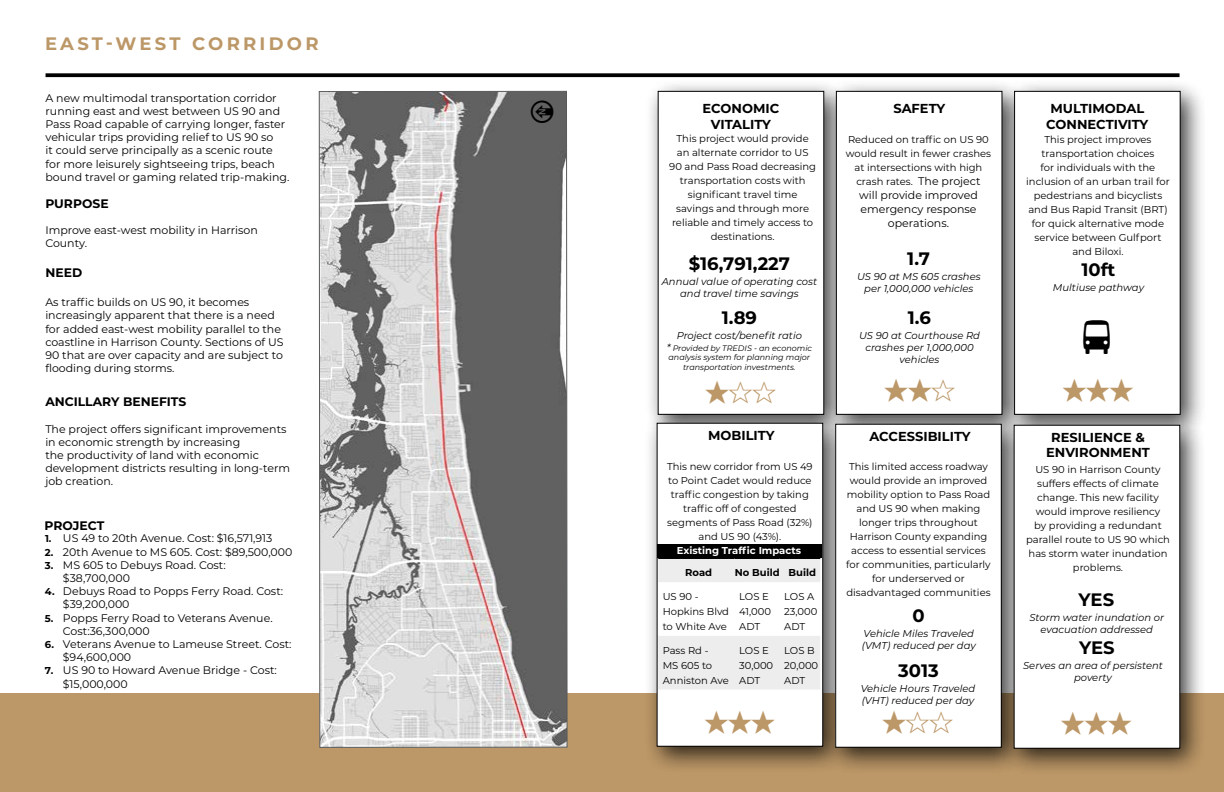
<style>
.page{position:relative;width:1224px;height:792px;background:#fff}
.page>*{position:absolute;margin:0;border:0;box-sizing:border-box;transform-origin:0 0}
.t1{font:700 18px "Montserrat";color:#000}
.t2{font:700 18px "Montserrat";letter-spacing:.18em;color:#bc9767}
.t3{font:700 13px/15.6px "Montserrat";color:#000;text-align:center}
.t4{font:700 12.3px "Montserrat";color:#000}
.t5{font:11px/13.2px "Montserrat";color:#000}
.t6{font:10px/14px "Montserrat";color:#000;text-align:center}
.t7{font:italic 10px/12px "Montserrat";color:#000;text-align:center}
.t8{font:700 10px "Montserrat";color:#fff}
.t9{font:700 10px "Montserrat";color:#000}
.t10{font:italic 8px/9.6px "Montserrat";color:#000;text-align:center}
.s1{font-weight:700;font-size:10px}
.s2{font-size:11px}
.s3{font-size:10px}
</style>
<div class="page">
<div style="left:0;top:694px;width:1224px;height:98px;background:#bc9767"></div>
<svg style="left:46px;top:73px;width:1134px;height:4px;background:#151515"></svg>
<div style="left:645px;top:78px;width:206px;height:363px;background:#000;opacity:.75"></div>
<div style="left:658px;top:91px;width:166px;height:323px;background:#fff"></div>
<div style="left:644px;top:410px;width:206px;height:363px;background:#000;opacity:.75"></div>
<div style="left:657px;top:423px;width:166px;height:323px;background:#fff"></div>
<div style="left:657px;top:423px;width:166px;height:324px;border:1px solid #000"></div>
<div style="left:823px;top:78px;width:206px;height:363px;background:#000;opacity:.75"></div>
<div style="left:836px;top:91px;width:166px;height:323px;background:#fff"></div>
<div style="left:836px;top:91px;width:166px;height:324px;border:1px solid #000"></div>
<div style="left:823px;top:411px;width:206px;height:363px;background:#000;opacity:.75"></div>
<div style="left:836px;top:424px;width:165px;height:323px;background:#fff"></div>
<div style="left:835px;top:424px;width:167px;height:324px;border:1px solid #000"></div>
<div style="left:1001px;top:78px;width:206px;height:363px;background:#000;opacity:.75"></div>
<div style="left:1015px;top:91px;width:165px;height:323px;background:#fff"></div>
<div style="left:1014px;top:91px;width:167px;height:324px;border:1px solid #000"></div>
<div style="left:1001px;top:412px;width:206px;height:363px;background:#000;opacity:.75"></div>
<div style="left:1014px;top:425px;width:166px;height:323px;background:#fff"></div>
<svg style="left:318px;top:90px;width:250px;height:658px;background:#a2a1a1"></svg>
<svg style="left:658px;top:559px;width:162px;height:131px"></svg>
<hr style="left:658px;top:558px;width:77px;height:1px;background:#000">
<hr style="left:735px;top:558px;width:45px;height:1px;background:#000">
<hr style="left:780px;top:558px;width:40px;height:1px;background:#000">
<div style="left:657px;top:544px;width:164px;height:14px;background:#000"></div>
<svg style="left:531px;top:100px;width:22px;height:23px"></svg>
<h1 class="t2" style="left:45px;top:30px;width:275px">EAST-WEST CORRIDOR</h1>
<p class="t5" style="left:46px;top:91px;width:245px">A new multimodal transportation corridor running east and west between US 90 and Pass Road capable of carrying longer, faster vehicular trips providing relief to US 90 so<br>it could serve principally as a scenic route for more leisurely sightseeing trips, beach bound travel or gaming related trip-making.</p>
<p class="t4" style="left:45px;top:195px;width:65px">PURPOSE</p>
<p class="t5" style="left:45px;top:223px;width:214px">Improve east-west mobility in Harrison<br>County.</p>
<p class="t4" style="left:46px;top:264px;width:38px">NEED</p>
<p class="t5" style="left:45px;top:295px;width:240px">As traffic builds on US 90, it becomes increasingly apparent that there is a need for added east-west mobility parallel to the coastline in Harrison County. Sections of US 90 that are over capacity and are subject to flooding during storms.</p>
<p class="t4" style="left:45px;top:393px;width:143px">ANCILLARY BENEFITS</p>
<p class="t5" style="left:45px;top:422px;width:246px">The project offers significant improvements in economic strength by increasing<br>the productivity of land with economic development districts resulting in long-term job creation.</p>
<p class="t4" style="left:45px;top:517px;width:61px">PROJECT</p>
<p class="t5" style="left:45px;top:532px;width:229px"><span class="s1">1.</span> US 49 to 20th Avenue. Cost: $16,571,913</p>
<p class="t5" style="left:45px;top:545px;width:249px"><span class="s1">2.</span> 20th Avenue to MS 605. Cost: $89,500,000</p>
<p class="t5" style="left:63px;top:558px;width:164px;text-indent:-18px"><span class="s1">3.</span> MS 605 to Debuys Road. Cost: $38,700,000</p>
<p class="t5" style="left:63px;top:584px;width:222px;text-indent:-18px"><span class="s1">4.</span> Debuys Road to Popps Ferry Road. Cost: $39,200,000</p>
<p class="t5" style="left:63px;top:611px;width:211px;text-indent:-18px"><span class="s1">5.</span> Popps Ferry Road to Veterans Avenue.<br>Cost:36,300,000</p>
<p class="t5" style="left:63px;top:637px;width:230px;text-indent:-18px"><span class="s1">6.</span> Veterans Avenue to Lameuse Street. Cost: $94,600,000</p>
<p class="t5" style="left:63px;top:664px;width:215px;text-indent:-18px"><span class="s1">7.</span> US 90 to Howard Avenue Bridge - Cost: $15,000,000</p>
<h2 class="t3" style="left:703px;top:100px;width:78px">ECONOMIC</h2>
<h2 class="t3" style="left:893px;top:100px;width:53px">SAFETY</h2>
<h2 class="t3" style="left:711px;top:115px;width:62px">VITALITY</h2>
<p class="t6" style="left:669px;top:131px;width:148px">This project would provide an alternate corridor to US<br>90 and Pass Road decreasing transportation costs with significant travel time savings and through more reliable and timely access to destinations.</p>
<p class="t6" style="left:846px;top:132px;width:147px">Reduced on traffic on US 90 would result in fewer crashes at intersections with high crash rates. <span class="s2">The project</span></p>
<p class="t5" style="left:859px;top:187px;width:120px;line-height:14px;text-align:center">will provide improved emergency response operations.</p>
<h1 class="t1" style="left:689px;top:251px;width:103px">$16,791,227</h1>
<p class="t7" style="left:662px;top:275px;width:157px">Annual value of operating cost and travel time savings</p>
<h1 class="t1" style="left:907px;top:246px;width:24px">1.7</h1>
<p class="t7" style="left:857px;top:270px;width:125px">US 90 at MS 605 crashes per 1,000,000 vehicles</p>
<h1 class="t1" style="left:722px;top:304px;width:37px">1.89</h1>
<h1 class="t1" style="left:908px;top:304px;width:25px">1.6</h1>
<p class="t7" style="left:677px;top:329px;width:127px">Project cost/benefit ratio</p>
<p class="t10" style="left:667px;top:343px;width:147px"><span class="s3">*</span> Provided by TREDIS - an economic analysis system for planning major transportation investments.</p>
<p class="t7" style="left:859px;top:329px;width:123px">US 90 at Courthouse Rd crashes per 1,000,000 vehicles</p>
<h2 class="t3" style="left:708px;top:427px;width:68px">MOBILITY</h2>
<h2 class="t3" style="left:869px;top:428px;width:103px">ACCESSIBILITY</h2>
<p class="t6" style="left:667px;top:459px;width:147px">This new corridor from US 49 to Point Cadet would reduce traffic congestion by taking traffic off of congested segments of Pass Road (32%) and US 90 (43%).</p>
<p class="t8" style="left:677px;top:543px;width:126px">Existing Traffic Impacts</p>
<p class="t9" style="left:685px;top:565px;width:28px">Road</p>
<p class="t9" style="left:735px;top:565px;width:83px">No Build Build</p>
<p class="t6" style="left:663px;top:588px;width:68px;line-height:15px;text-align:left">US 90 -<br>Hopkins Blvd to White Ave</p>
<p class="t6" style="left:739px;top:588px;width:33px;line-height:15px;text-align:left">LOS E<br>41,000<br>ADT</p>
<p class="t6" style="left:784px;top:588px;width:35px;line-height:15px;text-align:left">LOS A<br>23,000<br>ADT</p>
<p class="t6" style="left:663px;top:642px;width:68px;line-height:15px;text-align:left">Pass Rd -<br>MS 605 to<br>Anniston Ave</p>
<p class="t6" style="left:739px;top:642px;width:36px;line-height:15px;text-align:left">LOS E<br>30,000<br>ADT</p>
<p class="t6" style="left:784px;top:642px;width:36px;line-height:15px;text-align:left">LOS B<br>20,000<br>ADT</p>
<p class="t6" style="left:846px;top:459px;width:146px">This limited access roadway would provide an improved mobility option to Pass Road and US 90 when making longer trips throughout<br>Harrison County expanding access to essential services for communities, particularly for underserved or disadvantaged communities</p>
<p class="t7" style="left:862px;top:627px;width:116px;text-align:left">Vehicle Miles Traveled (VMT) reduced per day</p>
<h1 class="t1" style="left:913px;top:602px;width:14px">0</h1>
<h1 class="t1" style="left:898px;top:658px;width:42px">3013</h1>
<p class="t7" style="left:861px;top:682px;width:116px;text-align:left">Vehicle Hours Traveled (VHT) reduced per day</p>
<h2 class="t3" style="left:1046px;top:100px;width:104px">MULTIMODAL<br>CONNECTIVITY</h2>
<p class="t6" style="left:1026px;top:132px;width:145px">This project improves transportation choices<br>for individuals with the inclusion of an urban trail for pedestrians and bicyclists and Bus Rapid Transit (BRT) for quick alternative mode service between Gulfport and Biloxi.</p>
<h1 class="t1" style="left:1081px;top:257px;width:36px">10ft</h1>
<p class="t7" style="left:1053px;top:281px;width:93px">Multiuse pathway</p>
<h2 class="t3" style="left:1046px;top:429px;width:105px">RESILIENCE &amp;<br>ENVIRONMENT</h2>
<p class="t6" style="left:1026px;top:462px;width:145px">US 90 in Harrison County suffers effects of climate change. This new facility would improve resiliency<br>by providing a redundant parallel route to US 90 which has storm water inundation problems.</p>
<h1 class="t1" style="left:1079px;top:587px;width:37px">YES</h1>
<p class="t7" style="left:1029px;top:611px;width:136px">Storm water inundation or evacuation addressed</p>
<h1 class="t1" style="left:1079px;top:635px;width:37px">YES</h1>
<p class="t7" style="left:1023px;top:660px;width:141px">Serves an area of persistent poverty</p>
</div>
